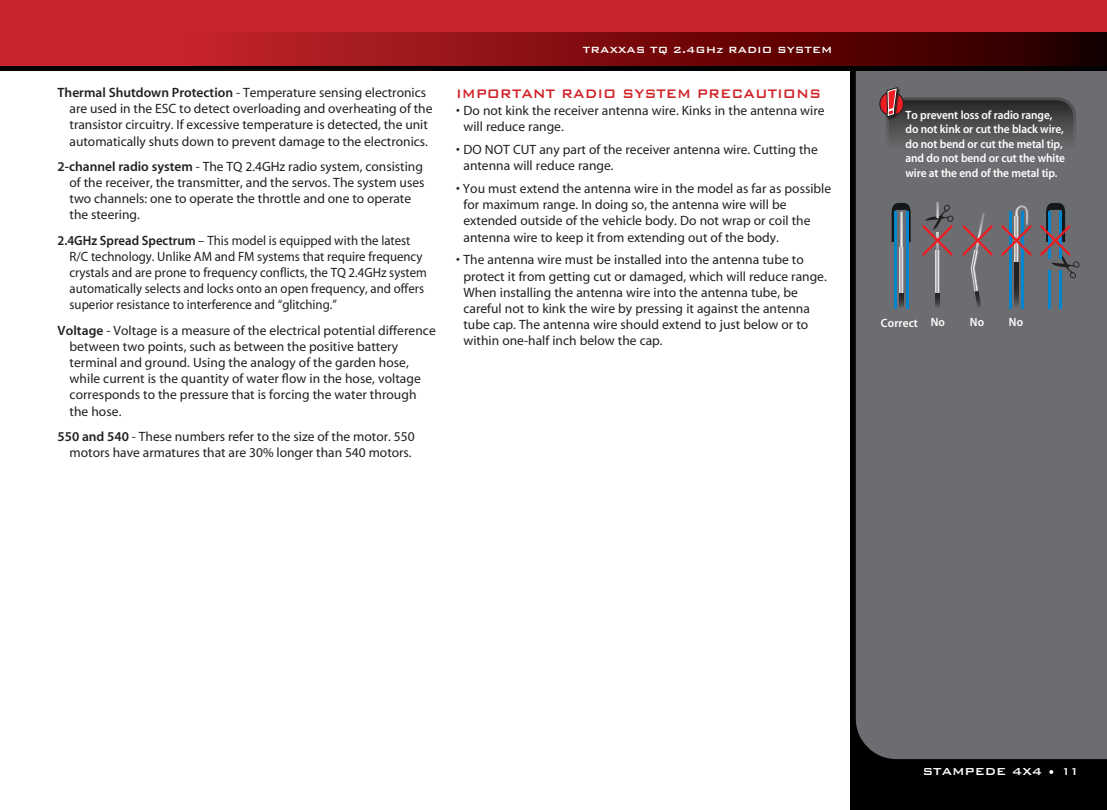
<style>
.page{position:relative;width:1107px;height:810px;background:#fff}
.page>*{position:absolute;margin:0;border:0;box-sizing:border-box;transform-origin:0 0}
.t1{font:16.5px "Bank Gothic Medium BT";color:#d1232a;scale:.91 1}
.t2{font:13.5px/16.2px "Myriad";color:#231f20}
.t3{font:13.5px/16.2px "Myriad";color:#231f20;scale:.95 1}
.t4{font:13.5px "Bank Gothic Medium BT";color:#fff}
.t5{font:600 12px/14.4px "Myriad";letter-spacing:-.01em;color:#fff;scale:.95 1}
.t6{font:12px "Bank Gothic Medium BT";color:#fff}
.t7{font:600 12px "Myriad";letter-spacing:.01em;color:#fff;scale:.95 1}
.s1{font-weight:600}
</style>
<div class="page">
<div style="left:850px;top:13px;width:257px;height:797px;background:#000"></div>
<div style="left:856px;top:71px;width:251px;height:688px;background:#6c6d70"></div>
<div style="left:0;top:0;width:1107px;height:70px;background:#000"></div>
<div style="left:0;top:0;width:1107px;height:51px;background:#c8242b"></div>
<svg style="left:0;top:32px;width:1107px;height:34px;background:#831013"></svg>
<svg style="left:880px;top:92px;width:23px;height:24px"></svg>
<div style="left:879px;top:91px;width:25px;height:25px;border:1px solid #231f20;border-radius:50%"></div>
<svg style="left:884px;top:85px;width:191px;height:83px;background:#5a575a"></svg>
<div style="left:895px;top:208px;width:13px;height:101px;background:#6c6d70"></div>
<svg style="left:892px;top:203px;width:19px;height:45px"></svg>
<hr style="left:906px;top:211px;width:2px;height:98px;background:#0086cc">
<svg style="left:900px;top:293px;width:4px;height:14px"></svg>
<svg style="left:899px;top:247px;width:5px;height:46px"></svg>
<hr style="left:895px;top:211px;width:2px;height:98px;background:#0086cc">
<svg style="left:920px;top:202px;width:160px;height:107px;background:#6d6a6f"></svg>
<p class="t2" style="left:70px;top:85px;width:365px;text-indent:-12px"><span class="s1">Thermal Shutdown Protection</span> - Temperature sensing electronics are used in the ESC to detect overloading and overheating of the transistor circuitry. If excessive temperature is detected, the unit automatically shuts down to prevent damage to the electronics.</p>
<p class="t2" style="left:70px;top:159px;width:356px;text-indent:-12px"><span class="s1">2-channel radio system</span> - The TQ 2.4GHz radio system, consisting of the receiver, the transmitter, and the servos. The system uses two channels: one to operate the throttle and one to operate the steering.</p>
<p class="t3" style="left:70px;top:233px;width:378px;text-indent:-12px"><span class="s1">2.4GHz Spread Spectrum</span> – This model is equipped with the latest R/C technology. Unlike AM and FM systems that require frequency crystals and are prone to frequency conflicts, the TQ 2.4GHz system automatically selects and locks onto an open frequency, and offers superior resistance to interference and “glitching.”</p>
<p class="t2" style="left:70px;top:323px;width:368px;text-indent:-12px"><span class="s1">Voltage</span> - Voltage is a measure of the electrical potential difference between two points, such as between the positive battery terminal and ground. Using the analogy of the garden hose, while current is the quantity of water flow in the hose, voltage corresponds to the pressure that is forcing the water through the hose.</p>
<p class="t2" style="left:58px;top:429px;width:359px;text-align:right"><span class="s1">550 and 540</span> - These numbers refer to the size of the motor. 550 motors have armatures that are 30% longer than 540 motors.</p>
<p class="t6" style="left:583px;top:44px;width:251px">TRAXXAS TQ 2.4GHz RADIO SYSTEM</p>
<p class="t1" style="left:456px;top:85px;width:403px">IMPORTANT RADIO SYSTEM PRECAUTIONS</p>
<p class="t2" style="left:464px;top:103px;width:363px;text-indent:-8px">• Do not kink the receiver antenna wire. Kinks in the antenna wire will reduce range.</p>
<p class="t2" style="left:464px;top:142px;width:356px;text-indent:-8px">• DO NOT CUT any part of the receiver antenna wire. Cutting the antenna will reduce range.</p>
<p class="t2" style="left:464px;top:181px;width:369px;text-indent:-8px">• You must extend the antenna wire in the model as far as possible for maximum range. In doing so, the antenna wire will be extended outside of the vehicle body. Do not wrap or coil the antenna wire to keep it from extending out of the body.</p>
<p class="t2" style="left:464px;top:252px;width:365px;text-indent:-8px">• The antenna wire must be installed into the antenna tube to protect it from getting cut or damaged, which will reduce range.<br>When installing the antenna wire into the antenna tube, be careful not to kink the wire by pressing it against the antenna tube cap. The antenna wire should extend to just below or to within one-half inch below the cap.</p>
<p class="t5" style="left:906px;top:108px;width:170px">To prevent loss of radio range, do not kink or cut the black wire, do not bend or cut the metal tip, and do not bend or cut the white wire at the end of the metal tip.</p>
<p class="t7" style="left:881px;top:317px;width:40px">Correct</p>
<p class="t5" style="left:931px;top:316px;width:17px">No</p>
<p class="t5" style="left:970px;top:316px;width:17px">No</p>
<p class="t5" style="left:1009px;top:316px;width:17px">No</p>
<p class="t4" style="left:922px;top:764px;width:159px">STAMPEDE 4X4 • 11</p>
</div>
